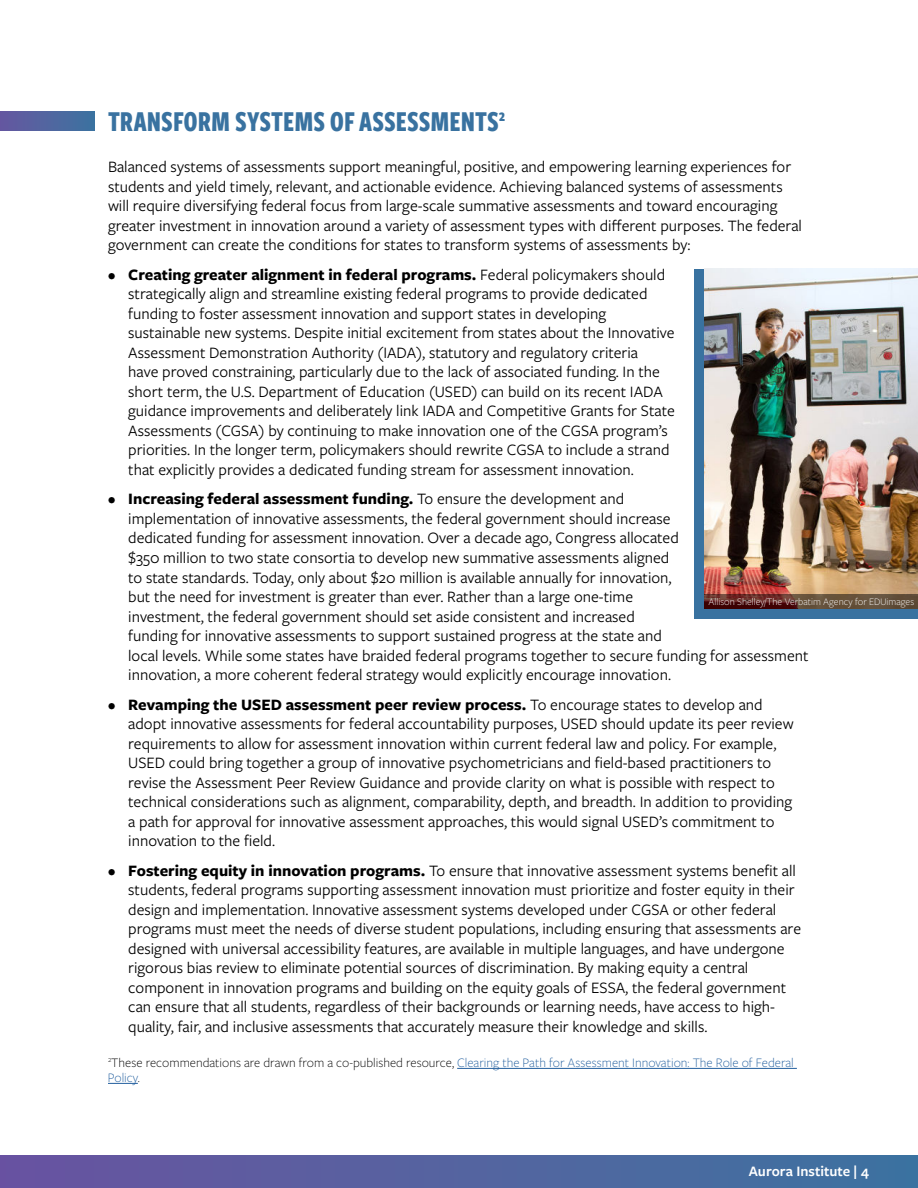
<style>
.page{position:relative;width:918px;height:1188px;background:#fff}
.page>*{position:absolute;margin:0;border:0;box-sizing:border-box;transform-origin:0 0}
.t1{font:700 30px "Freight Sans Cmp Pro";color:#3972a0}
.t2{font:16.5px/19.5px "Freight Sans Pro";color:#000}
.t3{font:600 15px "Freight Sans Pro";color:#fff}
.t4{font:300 13.5px/15px "Freight Sans Pro";color:#215e9e}
.t5{font:300 10.35px "Freight Sans Pro";color:#fff}
.s1{font-weight:700}
.s2{color:#000}
</style>
<div class="page">
<div style="left:0;top:1156px;width:918px;height:32px;background:linear-gradient(to right,#6a53a0,#3d73a0)"></div>
<div style="left:0;top:112px;width:95px;height:19px;background:linear-gradient(to right,#6657a0,#3c73a0)"></div>
<hr style="left:457px;top:1068px;width:340px;height:1px;background:#215e9e">
<hr style="left:108px;top:1083px;width:30px;height:1px;background:#215e9e">
<div style="left:694px;top:269px;width:224px;height:350px;background:#3972a0"></div>
<img style="left:705px;top:269px;width:213px;height:325px">
<svg style="left:705px;top:594px;width:213px;height:14px;background:#5f3b2d"></svg>
<h1 class="t1" style="left:108px;top:108px;width:399px">TRANSFORM SYSTEMS OF ASSESSMENTS<sup>2</sup></h1>
<p class="t2" style="left:108px;top:158px;width:696px">Balanced systems of assessments support meaningful, positive, and empowering learning experiences for students and yield timely, relevant, and actionable evidence. Achieving balanced systems of assessments will require diversifying federal focus from large-scale summative assessments and toward encouraging greater investment in innovation around a variety of assessment types with different purposes. The federal government can create the conditions for states to transform systems of assessments by:</p>
<p class="t2" style="left:128px;top:266px;width:548px;text-indent:-20px"><span class="s1">• Creating greater alignment in federal programs.</span> Federal policymakers should strategically align and streamline existing federal programs to provide dedicated funding to foster assessment innovation and support states in developing sustainable new systems. Despite initial excitement from states about the Innovative Assessment Demonstration Authority (IADA), statutory and regulatory criteria<br>have proved constraining, particularly due to the lack of associated funding. In the short term, the U.S. Department of Education (USED) can build on its recent IADA guidance improvements and deliberately link IADA and Competitive Grants for State Assessments (CGSA) by continuing to make innovation one of the CGSA program’s priorities. In the longer term, policymakers should rewrite CGSA to include a strand that explicitly provides a dedicated funding stream for assessment innovation.</p>
<p class="t2" style="left:128px;top:491px;width:682px;text-indent:-20px"><span class="s1">• Increasing federal assessment funding.</span> To ensure the development and<br>implementation of innovative assessments, the federal government should increase<br>dedicated funding for assessment innovation. Over a decade ago, Congress allocated<br>$350 million to two state consortia to develop new summative assessments aligned<br>to state standards. Today, only about $20 million is available annually for innovation,<br>but the need for investment is greater than ever. Rather than a large one-time<br>investment, the federal government should set aside consistent and increased<br>funding for innovative assessments to support sustained progress at the state and<br>local levels. While some states have braided federal programs together to secure funding for assessment innovation, a more coherent federal strategy would explicitly encourage innovation.</p>
<p class="t2" style="left:128px;top:696px;width:667px;text-indent:-20px"><span class="s1">• Revamping the USED assessment peer review process.</span> To encourage states to develop and adopt innovative assessments for federal accountability purposes, USED should update its peer review requirements to allow for assessment innovation within current federal law and policy. For example, USED could bring together a group of innovative psychometricians and field-based practitioners to revise the Assessment Peer Review Guidance and provide clarity on what is possible with respect to technical considerations such as alignment, comparability, depth, and breadth. In addition to providing a path for approval for innovative assessment approaches, this would signal USED’s commitment to innovation to the field.</p>
<p class="t2" style="left:128px;top:862px;width:674px;text-indent:-20px"><span class="s1">• Fostering equity in innovation programs.</span> To ensure that innovative assessment systems benefit all students, federal programs supporting assessment innovation must prioritize and foster equity in their design and implementation. Innovative assessment systems developed under CGSA or other federal programs must meet the needs of diverse student populations, including ensuring that assessments are designed with universal accessibility features, are available in multiple languages, and have undergone rigorous bias review to eliminate potential sources of discrimination. By making equity a central component in innovation programs and building on the equity goals of ESSA, the federal government can ensure that all students, regardless of their backgrounds or learning needs, have access to high&shy;quality, fair, and inclusive assessments that accurately measure their knowledge and skills.</p>
<p class="t5" style="left:708px;top:597px;width:207px">Allison Shelley/The Verbatim Agency for EDUimages</p>
<p class="t4" style="left:108px;top:1056px;width:687px"><sup>2</sup><span class="s2">These recommendations are drawn from a co-published resource,</span> Clearing the Path for Assessment Innovation: The Role of Federal<br>Policy<span class="s2">.</span></p>
<p class="t3" style="left:749px;top:1166px;width:122px">Aurora Institute | 4</p>
</div>
